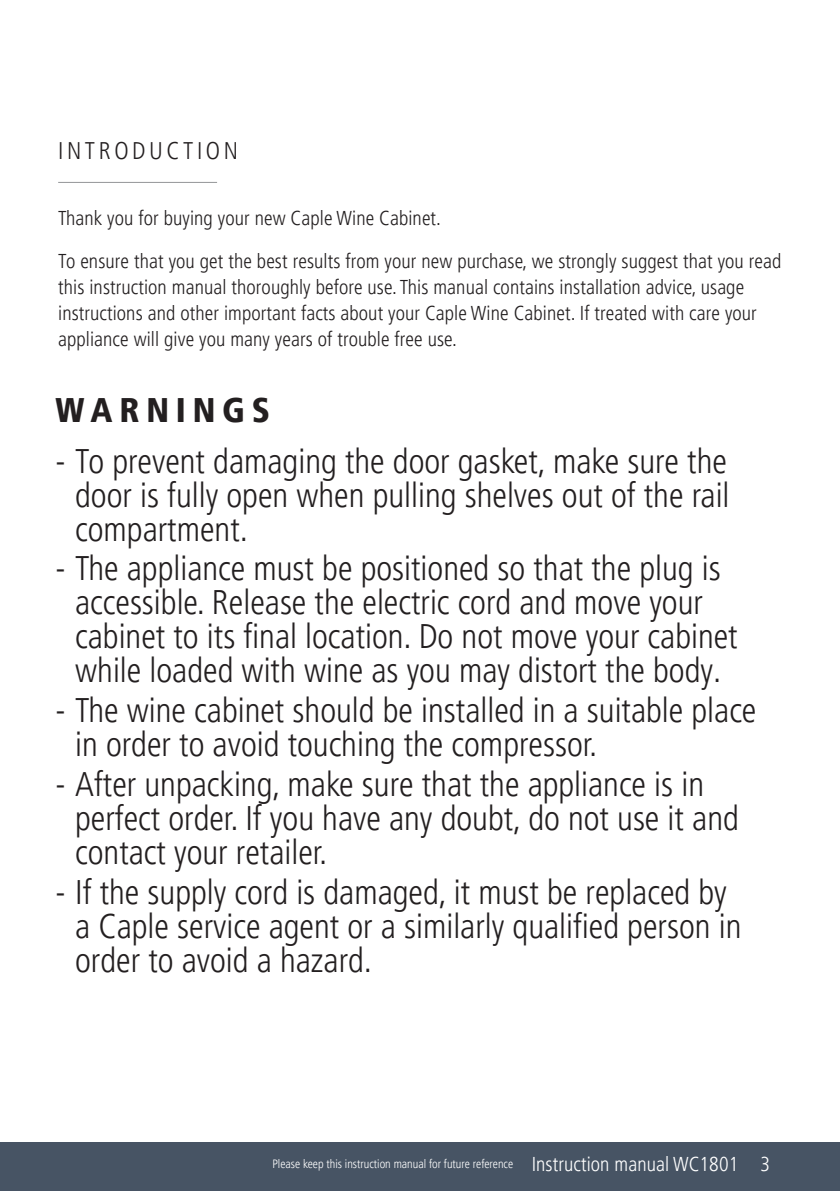
<style>
.page{position:relative;width:840px;height:1191px;background:#fff}
.page>*{position:absolute;margin:0;border:0;box-sizing:border-box;transform-origin:0 0}
.t1{font:300 condensed 34px/34px "Frutiger LT Pro";color:#231f20}
.t2{font:900 condensed 34px "Frutiger LT Pro";letter-spacing:.2em;color:#231f20}
.t3{font:300 condensed 24px "Frutiger LT Pro";letter-spacing:.15em;color:#231f20}
.t4{font:300 condensed 20px/26px "Frutiger LT Pro";letter-spacing:.005em;color:#231f20}
.t5{font:300 condensed 12px "Frutiger LT Pro";color:#fff}
.s1{font-size:20px}
</style>
<div class="page">
<div style="left:0;top:1142px;width:839px;height:49px;background:#475464"></div>
<hr style="left:58px;top:182px;width:159px;height:1px;background:#939598">
<p class="t3" style="left:58px;top:141px;width:181px">INTRODUCTION</p>
<p class="t4" style="left:58px;top:198px;width:724px;line-height:43px">Thank you for buying your new Caple Wine Cabinet.<br>To ensure that you get the best results from your new purchase, we strongly suggest that you read</p>
<p class="t4" style="left:58px;top:275px;width:699px">this instruction manual thoroughly before use. This manual contains installation advice, usage instructions and other important facts about your Caple Wine Cabinet. If treated with care your appliance will give you many years of trouble free use.</p>
<p class="t2" style="left:55px;top:390px;width:216px">WARNINGS</p>
<p class="t1" style="left:75px;top:446px;width:655px;text-align:justify;text-indent:-20px">- To prevent damaging the door gasket, make sure the door is fully open when pulling shelves out of the rail compartment.</p>
<p class="t1" style="left:55px;top:554px;width:683px;text-align:center">- The appliance must be positioned so that the plug is accessible. Release the electric cord and move your cabinet to its final location. Do not move your cabinet while loaded with wine as you may distort the body.</p>
<p class="t1" style="left:75px;top:696px;width:682px;text-indent:-20px">- The wine cabinet should be installed in a suitable place in order to avoid touching the compressor.</p>
<p class="t1" style="left:75px;top:769px;width:664px;text-indent:-20px">- After unpacking, make sure that the appliance is in perfect order. If you have any doubt, do not use it and contact your retailer.</p>
<p class="t1" style="left:75px;top:877px;width:667px;text-indent:-20px">- If the supply cord is damaged, it must be replaced by a Caple service agent or a similarly qualified person in order to avoid a hazard.</p>
<p class="t5" style="left:272px;top:1159px;width:499px">Please keep this instruction manual for future reference <span class="s1">Instruction manual WC1801 3</span></p>
</div>
